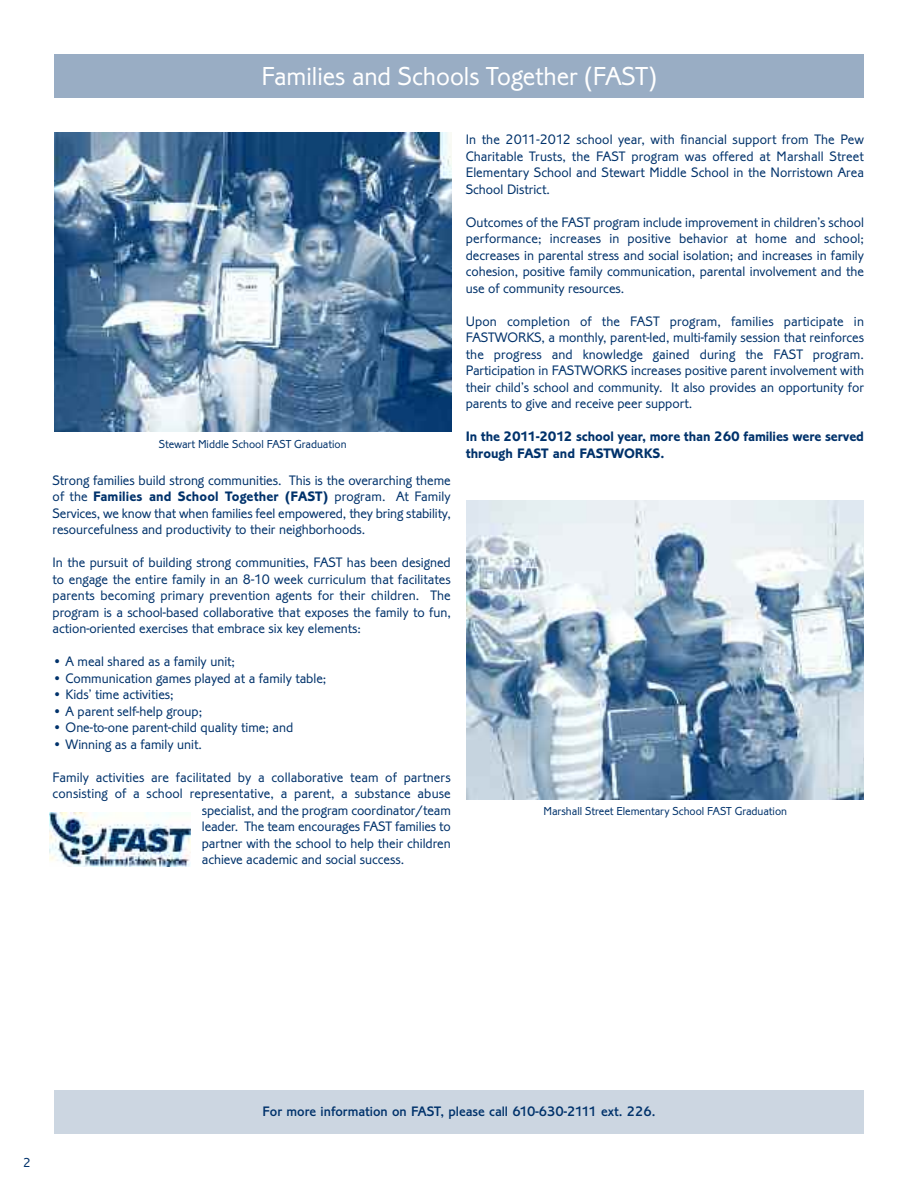
<style>
.page{position:relative;width:918px;height:1188px;background:#fff}
.page>*{position:absolute;margin:0;border:0;box-sizing:border-box;transform-origin:0 0}
.t1{font:300 27px "Corinthian EF";color:#fff}
.t2{font:300 14.25px/16.5px "Corinthian EF";color:#00326b;text-align:justify}
.t3{font:700 14.25px/16.5px "Corinthian EF";letter-spacing:-.005em;color:#00326b}
.t4{font:500 14.25px "Corinthian EF";color:#00326b}
.t5{font:300 13.5px "Corinthian EF";color:#00326b}
.t6{font:300 12px "Corinthian EF";color:#00326b}
.s1{font-weight:700}
</style>
<div class="page">
<div style="left:54px;top:54px;width:810px;height:44px;background:#99adc4"></div>
<div style="left:54px;top:1090px;width:810px;height:44px;background:#ccd6e1"></div>
<img style="left:49px;top:813px;width:142px;height:54px">
<img style="left:54px;top:133px;width:397px;height:299px">
<img style="left:466px;top:500px;width:398px;height:299px">
<h1 class="t1" style="left:261px;top:67px;width:397px">Families and Schools Together (FAST)</h1>
<p class="t6" style="left:159px;top:440px;width:189px">Stewart Middle School FAST Graduation</p>
<p class="t2" style="left:53px;top:473px;width:400px">Strong families build strong communities. This is the overarching theme of the <span class="s1">Families and School Together (FAST)</span> program. At Family Services, we know that when families feel empowered, they bring stability, resourcefulness and productivity to their neighborhoods.</p>
<p class="t2" style="left:53px;top:556px;width:400px">In the pursuit of building strong communities, FAST has been designed to engage the entire family in an 8-10 week curriculum that facilitates parents becoming primary prevention agents for their children. The program is a school-based collaborative that exposes the family to fun, action-oriented exercises that embrace six key elements:</p>
<p class="t2" style="left:53px;top:655px;width:184px">• A meal shared as a family unit;</p>
<p class="t2" style="left:53px;top:671px;width:275px">• Communication games played at a family table;</p>
<p class="t2" style="left:53px;top:688px;width:123px">• Kids’ time activities;</p>
<p class="t2" style="left:53px;top:704px;width:151px">• A parent self-help group;</p>
<p class="t2" style="left:53px;top:721px;width:242px">• One-to-one parent-child quality time; and</p>
<p class="t2" style="left:53px;top:737px;width:151px">• Winning as a family unit.</p>
<p class="t2" style="left:53px;top:770px;width:400px">Family activities are facilitated by a collaborative team of partners</p>
<p class="t2" style="left:53px;top:787px;width:400px">consisting of a school representative, a parent, a substance abuse</p>
<p class="t2" style="left:202px;top:803px;width:251px">specialist, and the program coordinator/team</p>
<p class="t2" style="left:202px;top:820px;width:250px">leader. The team encourages FAST families to</p>
<p class="t2" style="left:202px;top:836px;width:251px">partner with the school to help their children</p>
<p class="t2" style="left:202px;top:853px;width:204px">achieve academic and social success.</p>
<p class="t2" style="left:466px;top:133px;width:400px">In the 2011-2012 school year, with financial support from The Pew Charitable Trusts, the FAST program was offered at Marshall Street Elementary School and Stewart Middle School in the Norristown Area School District.</p>
<p class="t2" style="left:466px;top:215px;width:400px">Outcomes of the FAST program include improvement in children’s school performance; increases in positive behavior at home and school; decreases in parental stress and social isolation; and increases in family cohesion, positive family communication, parental involvement and the use of community resources.</p>
<p class="t2" style="left:466px;top:314px;width:400px">Upon completion of the FAST program, families participate in FASTWORKS, a monthly, parent-led, multi-family session that reinforces the progress and knowledge gained during the FAST program.<br>Participation in FASTWORKS increases positive parent involvement with their child’s school and community. It also provides an opportunity for parents to give and receive peer support.</p>
<p class="t3" style="left:466px;top:430px;width:400px">In the 2011-2012 school year, more than 260 families were served through FAST and FASTWORKS.</p>
<p class="t6" style="left:543px;top:807px;width:245px">Marshall Street Elementary School FAST Graduation</p>
<p class="t5" style="left:23px;top:1158px;width:9px">2</p>
<p class="t4" style="left:263px;top:1107px;width:394px">For more information on FAST, please call 610-630-2111 ext. 226.</p>
</div>
